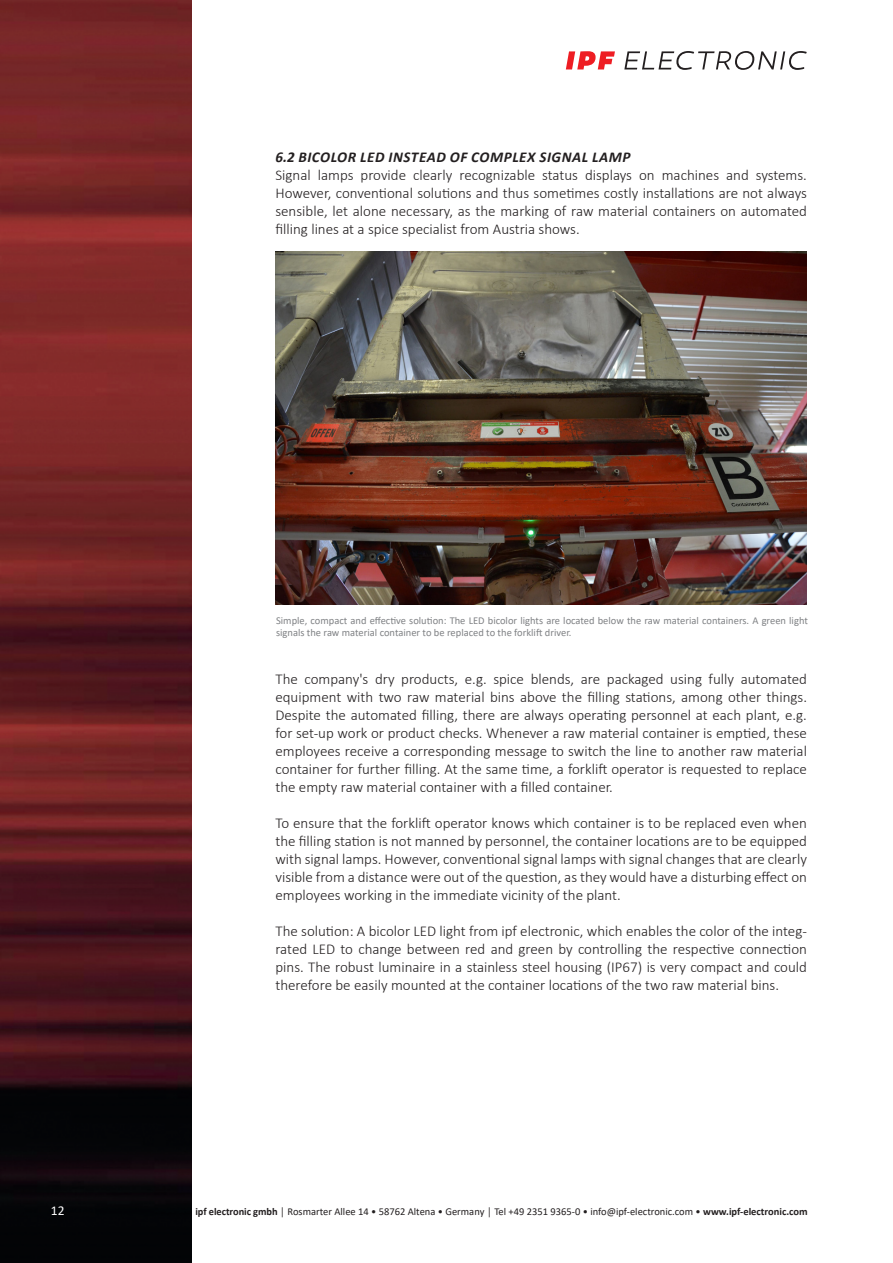
<style>
.page{position:relative;width:893px;height:1263px;background:#fff}
.page>*{position:absolute;margin:0;border:0;box-sizing:border-box;transform-origin:0 0}
.Lesetext{font:300 15px/18px "Calibri";color:#231f20;text-align:justify}
.Zwischenüberschrift{font:italic 700 15px "Calibri";letter-spacing:.04em;color:#231f20}
.t1{font:13.5px "Calibri";color:#fff}
.t2{font:10.5px/12px "Calibri";color:#808285}
.t3{font:10.5px "Calibri";color:#231f20}
.s1{font-weight:700}
</style>
<div class="page">
<img style="left:0;top:0;width:191px;height:1263px">
<svg style="left:624px;top:51px;width:183px;height:19px"></svg>
<svg style="left:566px;top:51px;width:49px;height:18px"></svg>
<img style="left:275px;top:251px;width:532px;height:353px">
<p class="Zwischenüberschrift" style="left:275px;top:146px;width:357px">6.2 BICOLOR LED INSTEAD OF COMPLEX SIGNAL LAMP</p>
<p class="Lesetext" style="left:275px;top:166px;width:533px">Signal lamps provide clearly recognizable status displays on machines and systems.<br>However, conventional solutions and thus sometimes costly installations are not always sensible, let alone necessary, as the marking of raw material containers on automated filling lines at a spice specialist from Austria shows.</p>
<p class="t2" style="left:276px;top:614px;width:533px">Simple, compact and effective solution: The LED bicolor lights are located below the raw material containers. A green light signals the raw material container to be replaced to the forklift driver.</p>
<p class="Lesetext" style="left:275px;top:670px;width:533px">The company's dry products, e.g. spice blends, are packaged using fully automated equipment with two raw material bins above the filling stations, among other things.<br>Despite the automated filling, there are always operating personnel at each plant, e.g. for set-up work or product checks. Whenever a raw material container is emptied, these employees receive a corresponding message to switch the line to another raw material container for further filling. At the same time, a forklift operator is requested to replace the empty raw material container with a filled container.</p>
<p class="Lesetext" style="left:275px;top:814px;width:533px">To ensure that the forklift operator knows which container is to be replaced even when the filling station is not manned by personnel, the container locations are to be equipped with signal lamps. However, conventional signal lamps with signal changes that are clearly visible from a distance were out of the question, as they would have a disturbing effect on employees working in the immediate vicinity of the plant.</p>
<p class="Lesetext" style="left:275px;top:922px;width:533px">The solution: A bicolor LED light from ipf electronic, which enables the color of the integ&shy;rated LED to change between red and green by controlling the respective connection pins. The robust luminaire in a stainless steel housing (IP67) is very compact and could therefore be easily mounted at the container locations of the two raw material bins.</p>
<p class="t1" style="left:51px;top:1201px;width:15px">12</p>
<p class="t3" style="left:195px;top:1204px;width:614px"><span class="s1">ipf electronic gmbh</span> │ Rosmarter Allee 14 • 58762 Altena • Germany │ Tel +49 2351 9365-0 • info@ipf-electronic.com • <span class="s1">www.ipf-electronic.com</span></p>
</div>
